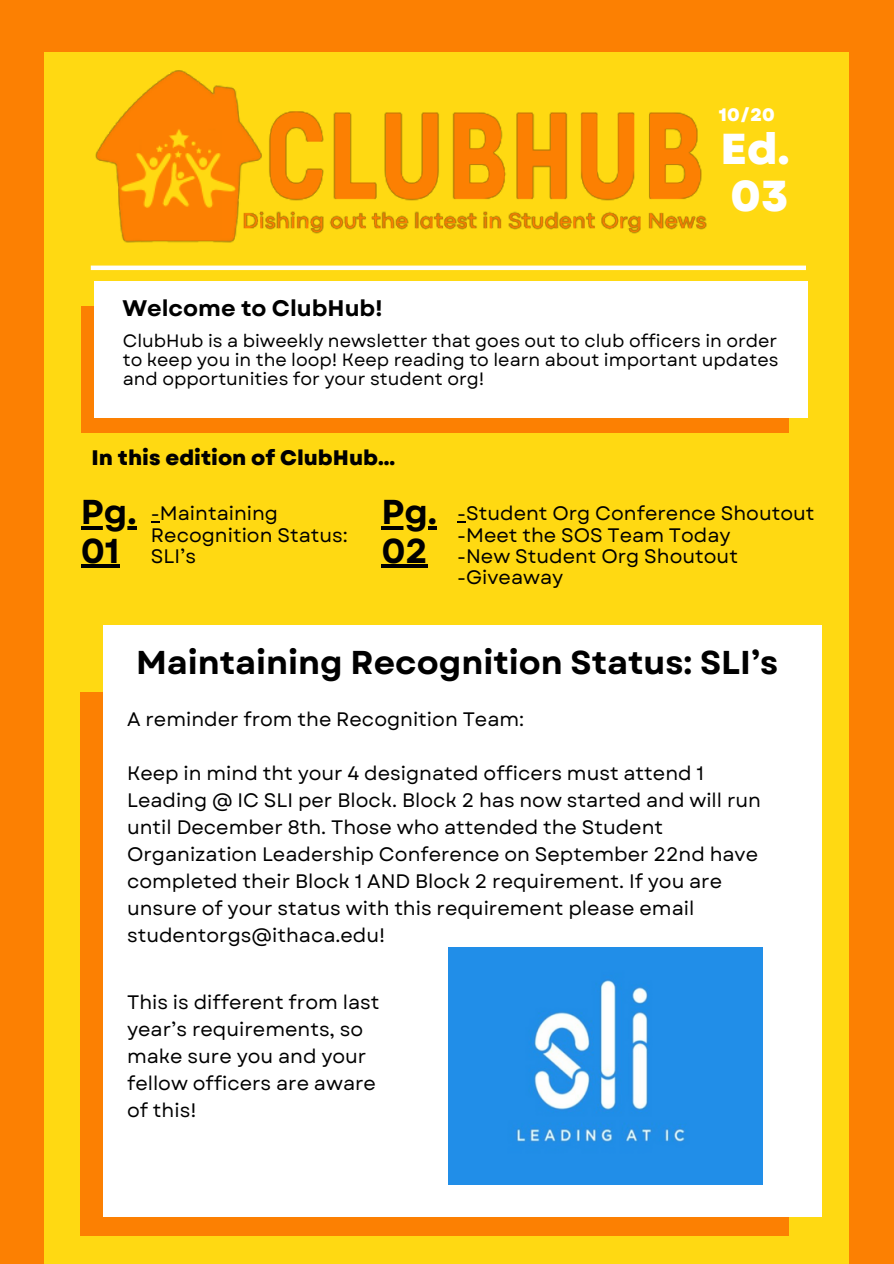
<style>
.page{position:relative;width:894px;height:1264px;background:#fff}
.page>*{position:absolute;margin:0;border:0;box-sizing:border-box;transform-origin:0 0}
.t1{font:800 43.2px "Garet";color:#fff}
.t2{font:700 34.5px "Garet";color:#000}
.t3{font:700 33px "Garet";color:#000}
.t4{font:700 22.5px "Garet";color:#000}
.t5{font:800 21px "Garet";color:#000}
.t6{font:19.5px/27px "Garet";color:#000}
.t7{font:800 18px "Garet";color:#fff}
.t8{font:17.85px/19px "Garet";color:#000;text-align:justify}
</style>
<div class="page">
<div style="left:0;top:0;width:893px;height:1263px;background:#fc8002"></div>
<div style="left:45px;top:52px;width:803px;height:1211px;background:#ffd912"></div>
<div style="left:91px;top:265px;width:714px;height:5px;background:#fff"></div>
<img style="left:95px;top:70px;width:612px;height:173px">
<div style="left:81px;top:306px;width:707px;height:126px;background:#fc8002"></div>
<div style="left:94px;top:281px;width:713px;height:136px;background:#fff"></div>
<div style="left:80px;top:692px;width:708px;height:543px;background:#fc8002"></div>
<div style="left:103px;top:625px;width:718px;height:591px;background:#fff"></div>
<img style="left:448px;top:947px;width:314px;height:237px">
<svg style="left:81px;top:526px;width:55px;height:4px"></svg>
<hr style="left:81px;top:564px;width:39px;height:4px;background:#000">
<svg style="left:381px;top:526px;width:56px;height:4px"></svg>
<hr style="left:381px;top:564px;width:46px;height:4px;background:#000">
<p class="t7" style="left:718px;top:101px;width:57px">10/20</p>
<p class="t1" style="left:720px;top:118px;width:70px">Ed.</p>
<p class="t1" style="left:730px;top:164px;width:59px">03</p>
<p class="t4" style="left:122px;top:292px;width:261px">Welcome to ClubHub!</p>
<p class="t8" style="left:123px;top:331px;width:657px">ClubHub is a biweekly newsletter that goes out to club officers in order to keep you in the loop! Keep reading to learn about important updates and opportunities for your student org!</p>
<p class="t5" style="left:91px;top:443px;width:305px">In this edition of ClubHub...</p>
<p class="t2" style="left:81px;top:487px;width:57px">Pg.</p>
<p class="t2" style="left:81px;top:525px;width:40px">01</p>
<p class="t2" style="left:381px;top:487px;width:57px">Pg.</p>
<p class="t2" style="left:381px;top:525px;width:48px">02</p>
<p class="t6" style="left:151px;top:503px;width:198px;line-height:21.3px">-Maintaining<br>Recognition Status:<br>SLI’s</p>
<p class="t6" style="left:457px;top:500px;width:359px">-Student Org Conference Shoutout</p>
<p class="t6" style="left:457px;top:521px;width:275px">-Meet the SOS Team Today</p>
<p class="t6" style="left:457px;top:542px;width:282px">-New Student Org Shoutout</p>
<p class="t6" style="left:457px;top:564px;width:107px">-Giveaway</p>
<p class="t3" style="left:136px;top:638px;width:643px">Maintaining Recognition Status: SLI’s</p>
<p class="t6" style="left:127px;top:706px;width:398px">A reminder from the Recognition Team:</p>
<p class="t6" style="left:127px;top:760px;width:635px">Keep in mind tht your 4 designated officers must attend 1<br>Leading @ IC SLI per Block. Block 2 has now started and will run until December 8th. Those who attended the Student Organization Leadership Conference on September 22nd have completed their Block 1 AND Block 2 requirement. If you are unsure of your status with this requirement please email studentorgs@ithaca.edu!</p>
<p class="t6" style="left:127px;top:989px;width:254px">This is different from last year’s requirements, so make sure you and your fellow officers are aware of this!</p>
</div>
